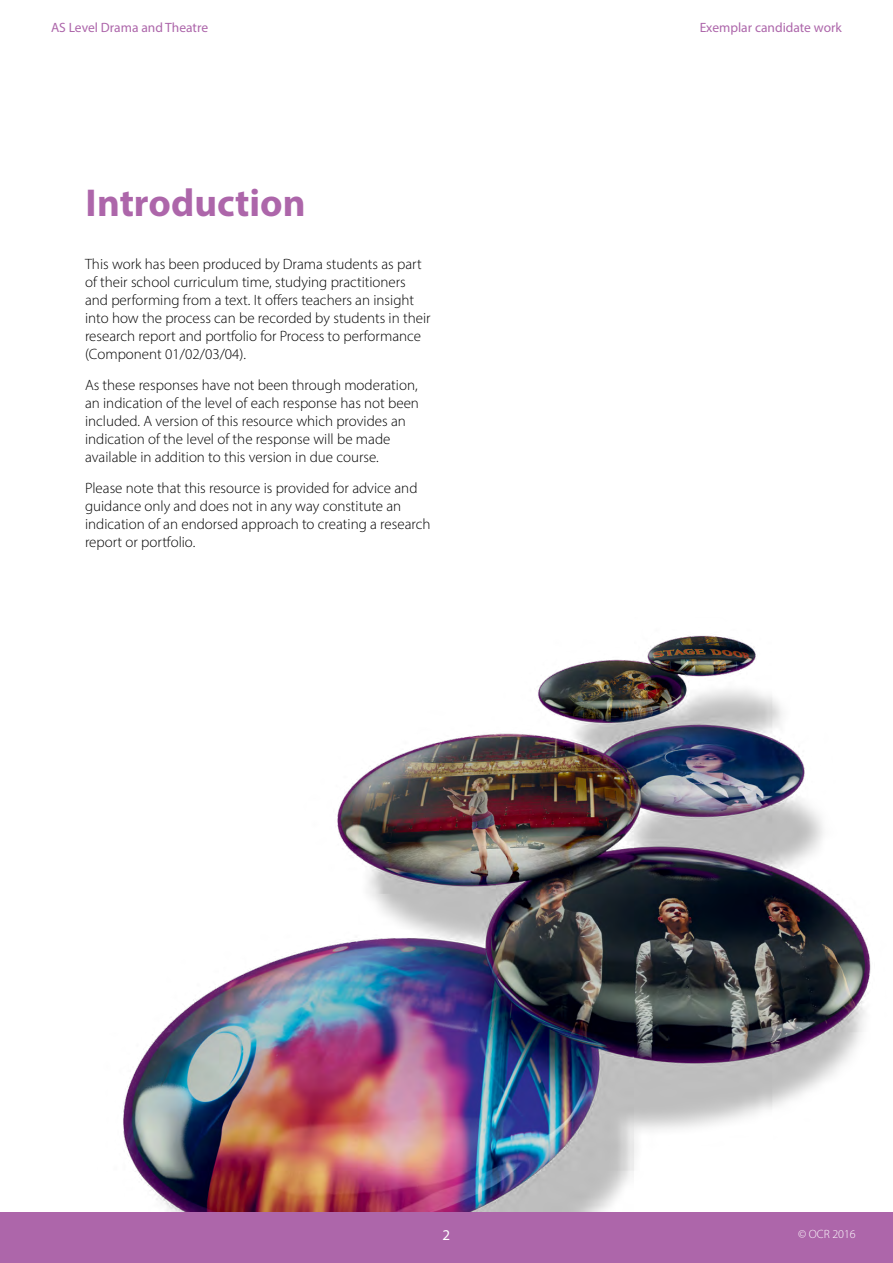
<style>
.page{position:relative;width:893px;height:1263px;background:#fff}
.page>*{position:absolute;margin:0;border:0;box-sizing:border-box;transform-origin:0 0}
.Heading{font:700 39px "Myriad Pro";color:#ad66aa}
.Body{font:300 15px/18px "Myriad Pro";color:#000}
.t1{font:15px "Myriad Pro";color:#fff}
.t2{font:13.5px "Myriad Pro";color:#ad66aa}
.t3{font:300 12px "Myriad Pro";color:#fff}
</style>
<div class="page">
<div style="left:0;top:1212px;width:893px;height:51px;background:#ad66aa"></div>
<img style="left:123px;top:635px;width:748px;height:577px">
<p class="t2" style="left:51px;top:19px;width:159px">AS Level Drama and Theatre</p>
<p class="Heading" style="left:85px;top:178px;width:222px">Introduction</p>
<h3 class="Body" style="left:85px;top:255px;width:347px">This work has been produced by Drama students as part of their school curriculum time, studying practitioners and performing from a text. It offers teachers an insight into how the process can be recorded by students in their research report and portfolio for Process to performance (Component 01/02/03/04).</h3>
<h3 class="Body" style="left:85px;top:376px;width:335px">As these responses have not been through moderation, an indication of the level of each response has not been included. A version of this resource which provides an indication of the level of the response will be made available in addition to this version in due course.</h3>
<h3 class="Body" style="left:85px;top:479px;width:347px">Please note that this resource is provided for advice and guidance only and does not in any way constitute an indication of an endorsed approach to creating a research report or portfolio.</h3>
<p class="t2" style="left:700px;top:19px;width:144px">Exemplar candidate work</p>
<p class="t1" style="left:443px;top:1226px;width:9px">2</p>
<p class="t3" style="left:798px;top:1227px;width:59px">© OCR 2016</p>
</div>
